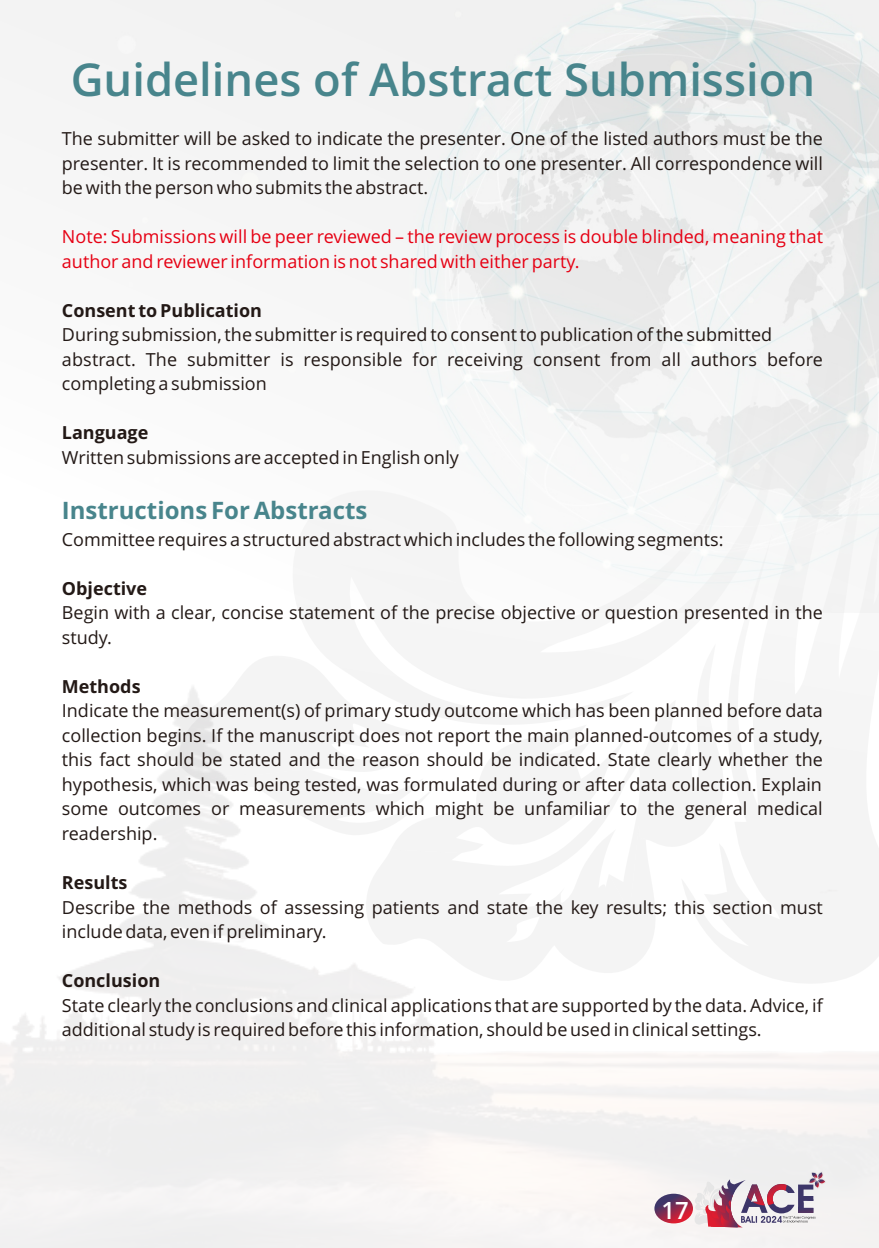
<style>
.page{position:relative;width:879px;height:1248px;background:#fff}
.page>*{position:absolute;margin:0;border:0;box-sizing:border-box;transform-origin:0 0}
.t1{font:600 45.2px "Open Sans";color:#48858c}
.t2{font:700 24px "Open Sans";color:#48858c}
.t3{font:600 23.8px "Open Sans";color:#fff}
.t4{font:18px/24.6px "Open Sans";color:#231916}
.t5{font:18px/24.6px "Open Sans";color:#e60013}
.t6{font:700 18px "Open Sans";color:#231916}
</style>
<div class="page">
<img style="left:0;top:0;width:878px;height:288px">
<svg style="left:681px;top:215px;width:197px;height:398px;fill:#f2f2f2"></svg>
<svg style="left:308px;top:288px;width:478px;height:325px;fill:#f6f7f7"></svg>
<img style="left:0;top:656px;width:878px;height:591px">
<svg style="left:693px;top:1170px;width:142px;height:57px"></svg>
<svg style="left:654px;top:1193px;width:39px;height:30px"></svg>
<h1 class="t1" style="left:71px;top:62px;width:746px">Guidelines of Abstract Submission</h1>
<p class="t4" style="left:62px;top:128px;width:762px;text-align:justify">The submitter will be asked to indicate the presenter. One of the listed authors must be the presenter. It is recommended to limit the selection to one presenter. All correspondence will be with the person who submits the abstract.</p>
<p class="t5" style="left:62px;top:226px;width:762px">Note: Submissions will be peer reviewed – the review process is double blinded, meaning that author and reviewer information is not shared with either party.</p>
<p class="t6" style="left:62px;top:303px;width:202px">Consent to Publication</p>
<p class="t4" style="left:62px;top:324px;width:762px">During submission, the submitter is required to consent to publication of the submitted abstract. The submitter is responsible for receiving consent from all authors before completing a submission</p>
<p class="t6" style="left:62px;top:425px;width:88px">Language</p>
<p class="t4" style="left:62px;top:447px;width:398px">Written submissions are accepted in English only</p>
<h2 class="t2" style="left:62px;top:501px;width:307px">Instructions For Abstracts</h2>
<p class="t4" style="left:62px;top:528px;width:663px">Committee requires a structured abstract which includes the following segments:</p>
<p class="t6" style="left:62px;top:581px;width:87px">Objective</p>
<p class="t4" style="left:62px;top:602px;width:762px">Begin with a clear, concise statement of the precise objective or question presented in the study.</p>
<p class="t6" style="left:62px;top:679px;width:80px">Methods</p>
<p class="t4" style="left:62px;top:700px;width:762px;text-align:justify">Indicate the measurement(s) of primary study outcome which has been planned before data collection begins. If the manuscript does not report the main planned-outcomes of a study, this fact should be stated and the reason should be indicated. State clearly whether the hypothesis, which was being tested, was formulated during or after data collection. Explain some outcomes or measurements which might be unfamiliar to the general medical readership.</p>
<p class="t6" style="left:62px;top:875px;width:67px">Results</p>
<p class="t4" style="left:62px;top:896px;width:762px">Describe the methods of assessing patients and state the key results; this section must include data, even if preliminary.</p>
<p class="t6" style="left:62px;top:973px;width:100px">Conclusion</p>
<p class="t4" style="left:62px;top:994px;width:762px">State clearly the conclusions and clinical applications that are supported by the data. Advice, if additional study is required before this information, should be used in clinical settings.</p>
<h3 class="t3" style="left:661px;top:1200px;width:29px">17</h3>
</div>
